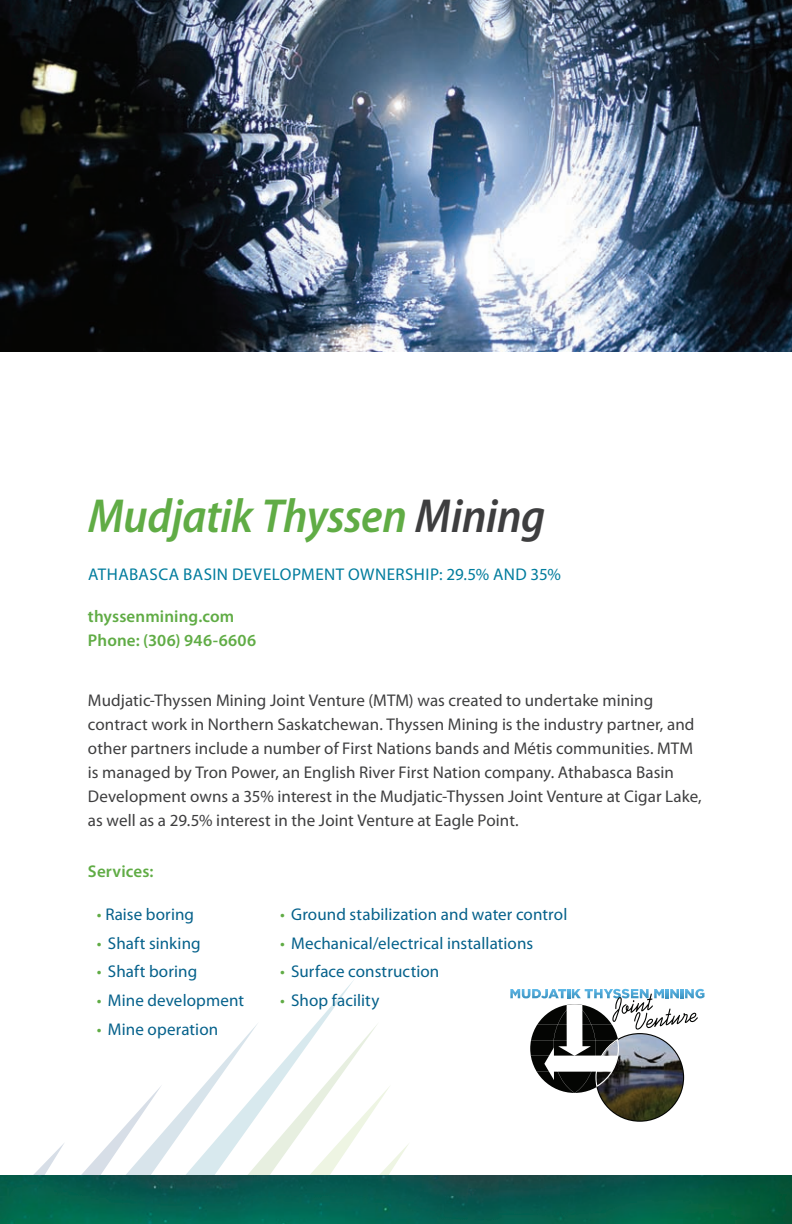
<style>
.page{position:relative;width:792px;height:1224px;background:#fff}
.page>*{position:absolute;margin:0;border:0;box-sizing:border-box;transform-origin:0 0}
.t1{font:italic 600 semi-condensed 48px "Myriad Pro";letter-spacing:-.005em;color:#60ac45}
.t2{font:17px/24px "Myriad Pro";letter-spacing:.005em;color:#3e3e3f}
.t3{font:17px "Myriad Pro";letter-spacing:.005em;color:#05618b}
.t4{font:17px "Myriad Pro";letter-spacing:.025em;color:#007c9d}
.t5{font:600 17px/24px "Myriad Pro";letter-spacing:.01em;color:#60ac45}
.s1{color:#3e3e3f}
.s2{color:#60ac45}
</style>
<div class="page">
<svg style="left:33px;top:1022px;width:376px;height:153px"></svg>
<img style="left:0;top:1175px;width:792px;height:49px">
<img style="left:0;top:0;width:792px;height:352px">
<img style="left:597px;top:1034px;width:86px;height:87px;border-radius:43px">
<svg style="left:510px;top:989px;width:194px;height:104px"></svg>
<h1 class="t1" style="left:88px;top:486px;width:459px">Mudjatik Thyssen <span class="s1">Mining</span></h1>
<p class="t4" style="left:88px;top:564px;width:474px">ATHABASCA BASIN DEVELOPMENT OWNERSHIP: 29.5% AND 35%</p>
<p class="t5" style="left:88px;top:604px;width:170px">thyssenmining.com<br>Phone: (306) 946-6606</p>
<p class="t2" style="left:88px;top:688px;width:615px">Mudjatic-Thyssen Mining Joint Venture (MTM) was created to undertake mining contract work in Northern Saskatchewan. Thyssen Mining is the industry partner, and other partners include a number of First Nations bands and Métis communities. MTM is managed by Tron Power, an English River First Nation company. Athabasca Basin Development owns a 35% interest in the Mudjatic-Thyssen Joint Venture at Cigar Lake, as well as a 29.5% interest in the Joint Venture at Eagle Point.</p>
<p class="t5" style="left:88px;top:859px;width:67px">Services:</p>
<p class="t3" style="left:97px;top:904px;width:99px"><span class="s2">•</span> Raise boring</p>
<p class="t3" style="left:97px;top:933px;width:105px"><span class="s2">•</span> Shaft sinking</p>
<p class="t3" style="left:97px;top:961px;width:102px"><span class="s2">•</span> Shaft boring</p>
<p class="t3" style="left:97px;top:990px;width:149px"><span class="s2">•</span> Mine development</p>
<p class="t3" style="left:97px;top:1019px;width:123px"><span class="s2">•</span> Mine operation</p>
<p class="t3" style="left:280px;top:904px;width:289px"><span class="s2">•</span> Ground stabilization and water control</p>
<p class="t3" style="left:280px;top:933px;width:255px"><span class="s2">•</span> Mechanical/electrical installations</p>
<p class="t3" style="left:280px;top:961px;width:161px"><span class="s2">•</span> Surface construction</p>
<p class="t3" style="left:280px;top:990px;width:101px"><span class="s2">•</span> Shop facility</p>
</div>
